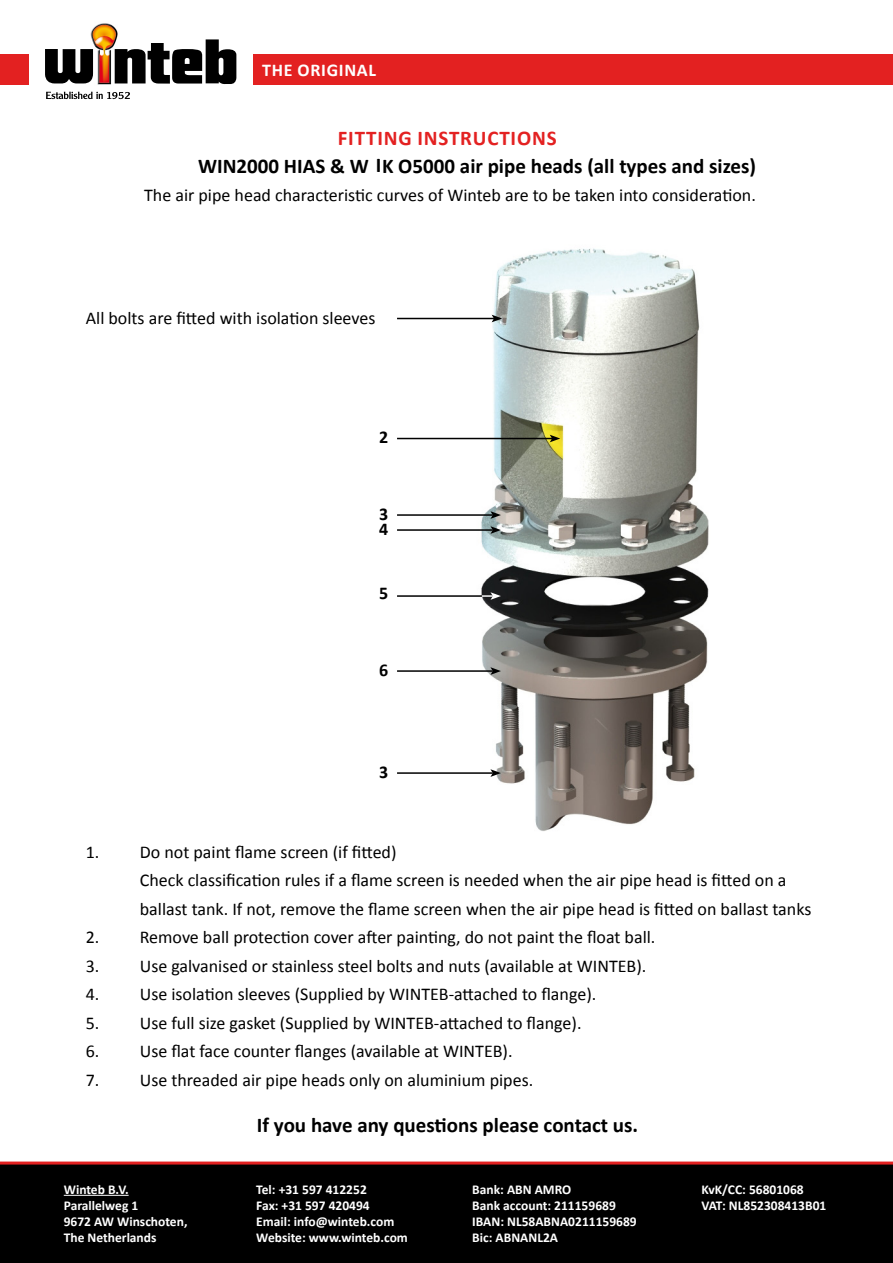
<style>
.page{position:relative;width:893px;height:1263px;background:#fff}
.page>*{position:absolute;margin:0;border:0;box-sizing:border-box;transform-origin:0 0}
.t1{font:700 21px/28px "Calibri";color:#000}
.t2{font:18px/28.5px "Calibri";color:#000}
.t3{font:700 18px "Calibri";letter-spacing:.04em;color:#fff}
.t4{font:700 18px/15px "Calibri";color:#000}
.t5{font:700 13.5px/16.2px "Calibri";color:#fff}
.s1{color:#e32121}
.s2{font-style:inherit}
</style>
<div class="page">
<div style="left:0;top:54px;width:893px;height:30px;background:#e32121"></div>
<div style="left:29px;top:21px;width:223px;height:78px;background:#fff"></div>
<img style="left:90px;top:23px;width:28px;height:62px">
<svg style="left:45px;top:49px;width:48px;height:35px;background:#2f2f2f"></svg>
<svg style="left:115px;top:39px;width:121px;height:45px"></svg>
<svg style="left:46px;top:92px;width:84px;height:7px"></svg>
<div style="left:0;top:1161px;width:893px;height:102px;background:#000"></div>
<hr style="left:64px;top:1195px;width:65px;height:1px;background:#fff">
<img style="left:397px;top:248px;width:312px;height:583px">
<hr style="left:397px;top:318px;width:97px;height:1px;background:#000">
<svg style="left:492px;top:315px;width:10px;height:7px"></svg>
<hr style="left:397px;top:438px;width:155px;height:1px;background:#000">
<svg style="left:550px;top:435px;width:10px;height:7px"></svg>
<hr style="left:397px;top:514px;width:96px;height:2px;background:#000">
<svg style="left:490px;top:511px;width:11px;height:8px"></svg>
<hr style="left:397px;top:529px;width:96px;height:2px;background:#000">
<svg style="left:490px;top:526px;width:11px;height:8px"></svg>
<hr style="left:397px;top:595px;width:96px;height:2px;background:#000">
<svg style="left:482px;top:592px;width:19px;height:8px"></svg>
<hr style="left:397px;top:670px;width:96px;height:2px;background:#000">
<svg style="left:490px;top:667px;width:11px;height:8px"></svg>
<hr style="left:397px;top:772px;width:96px;height:2px;background:#000">
<svg style="left:490px;top:769px;width:11px;height:8px"></svg>
<p class="t3" style="left:262px;top:58px;width:115px">The original</p>
<p class="t1" style="left:198px;top:124px;width:559px;text-indent:140px"><span class="s1">Fitting Instructions<br></span>WIN2000 <span class="s2">HIAS</span> &amp; W I K O5000 air pipe heads (all types and sizes)</p>
<p class="t2" style="left:144px;top:181px;width:613px">The air pipe head characteristic curves of Winteb are to be taken into consideration.</p>
<p class="t2" style="left:86px;top:304px;width:291px">All bolts are fitted with isolation sleeves</p>
<p class="t4" style="left:379px;top:430px;width:11px">2</p>
<p class="t4" style="left:379px;top:506px;width:11px">3<br>4</p>
<p class="t4" style="left:379px;top:586px;width:11px">5</p>
<p class="t4" style="left:379px;top:662px;width:11px">6</p>
<p class="t4" style="left:379px;top:764px;width:11px">3</p>
<p class="t2" style="left:140px;top:837px;width:673px;text-indent:-54px">1. Do not paint flame screen (if fitted)<br>Check classification rules if a flame screen is needed when the air pipe head is fitted on a ballast tank. If not, remove the flame screen when the air pipe head is fitted on ballast tanks</p>
<p class="t2" style="left:86px;top:923px;width:571px">2. Remove ball protection cover after painting, do not paint the float ball.</p>
<p class="t2" style="left:86px;top:951px;width:562px">3. Use galvanised or stainless steel bolts and nuts (available at WINTEB).</p>
<p class="t2" style="left:86px;top:980px;width:512px">4. Use isolation sleeves (Supplied by WINTEB-attached to flange).</p>
<p class="t2" style="left:86px;top:1008px;width:497px">5. Use full size gasket (Supplied by WINTEB-attached to flange).</p>
<p class="t2" style="left:86px;top:1037px;width:428px">6. Use flat face counter flanges (available at WINTEB).</p>
<p class="t2" style="left:86px;top:1065px;width:449px">7. Use threaded air pipe heads only on aluminium pipes.</p>
<p class="t1" style="left:257px;top:1110px;width:383px">If you have any questions please contact us.</p>
<p class="t5" style="left:64px;top:1181px;width:125px">Winteb B.V.<br>Parallelweg 1<br>9672 AW Winschoten,<br>The Netherlands</p>
<p class="t5" style="left:256px;top:1181px;width:153px">Tel: +31 597 412252<br>Fax: +31 597 420494<br>Email: info@winteb.com<br>Website: www.winteb.com</p>
<p class="t5" style="left:472px;top:1181px;width:166px">Bank: ABN AMRO<br>Bank account: 211159689<br>IBAN : NL58ABNA0211159689<br>Bic: ABNANL</p>
<p class="t5" style="left:543px;top:1230px;width:16px">2A</p>
<p class="t5" style="left:702px;top:1181px;width:126px">KvK/CC: 56801068<br>VAT: NL852308413B01</p>
</div>
